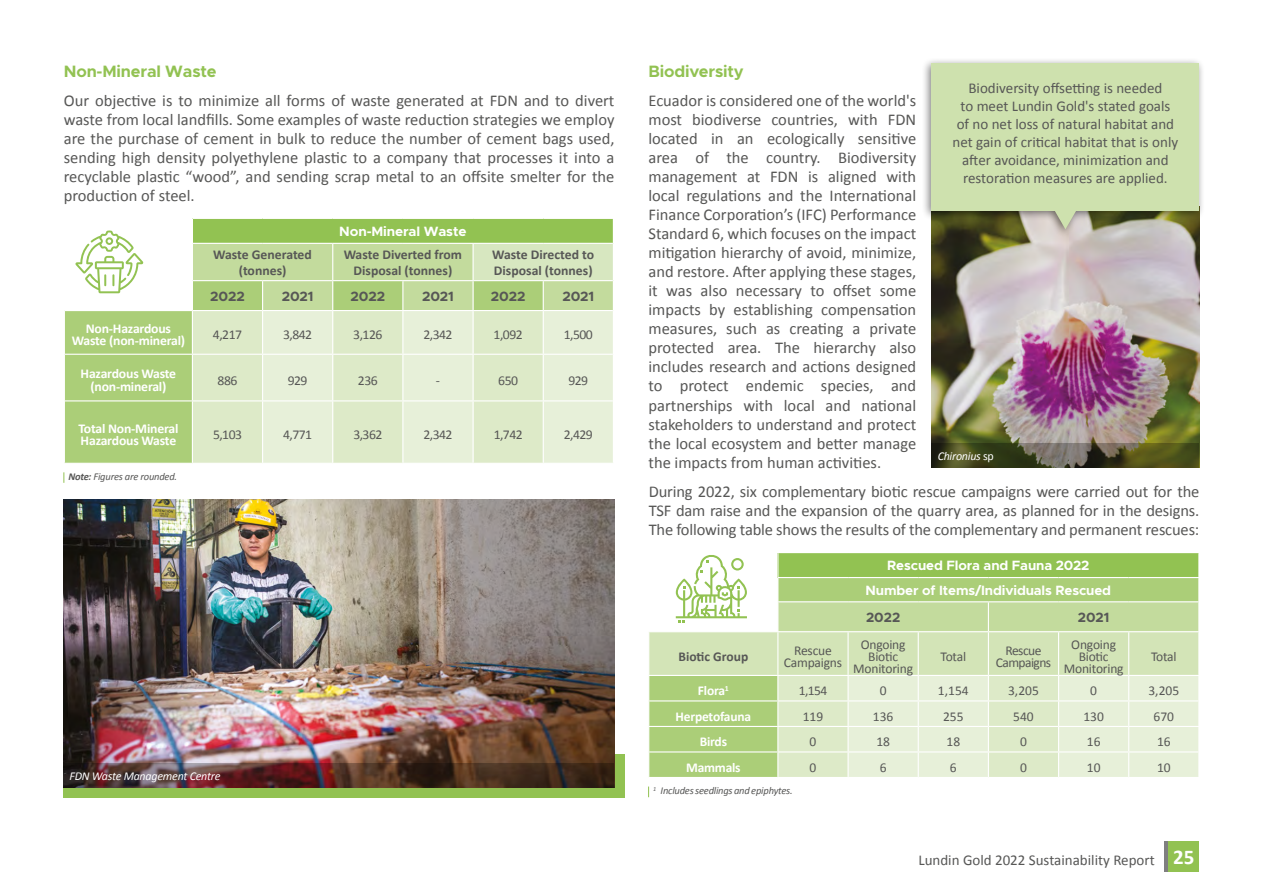
<style>
.page{position:relative;width:1263px;height:893px;background:#fff}
.page>*{position:absolute;margin:0;border:0;box-sizing:border-box;transform-origin:0 0}
.t1{font:16.5px/19px "Calibri";color:#575756;text-align:justify}
.t2{font:700 16.5px "Metropolis";letter-spacing:-.01em;color:#92c252}
.t3{font:15px/18px "Calibri";color:#575756;text-align:center}
.t4{font:13.5px/12px "Calibri";letter-spacing:-.015em;color:#575756;text-align:center}
.t5{font:700 13.5px/12px "Calibri";letter-spacing:-.015em;color:#fff;text-align:center}
.t6{font:700 13.5px/16.2px "Calibri";color:#575756;text-align:center}
.t7{font:700 13.5px/24.6px "Metropolis";letter-spacing:-.01em;color:#fff;text-align:center}
.t8{font:700 13.5px "Metropolis";letter-spacing:-.01em;color:#575756}
.t9{font:13.5px/12px "Calibri";letter-spacing:-.04em;color:#575756;text-align:center}
.t10{font:italic 12px "Calibri";letter-spacing:-.02em;color:#fff}
.t11{font:italic 10.5px "Calibri";letter-spacing:-.02em;color:#575756}
.s1{font-weight:700}
.s2{font-style:normal}
.s3{font-weight:700;font-size:21px;color:#fff}
</style>
<div class="page">
<img style="left:932px;top:239px;width:267px;height:204px">
<div style="left:1168px;top:841px;width:31px;height:31px;background:#92c252"></div>
<hr style="left:1164px;top:841px;width:3px;height:31px;background:#7f7f80">
<svg style="left:65px;top:293px;width:127px;height:170px;background:#b4d386"></svg>
<div style="left:193px;top:311px;width:69px;height:152px;background:#ddeac8"></div>
<svg style="left:263px;top:311px;width:350px;height:152px;background:#e3edd2"></svg>
<hr style="left:65px;top:310px;width:127px;height:1px;background:#fff">
<hr style="left:65px;top:354px;width:127px;height:1px;background:#fff">
<hr style="left:192px;top:354px;width:71px;height:1px;background:#fff">
<hr style="left:263px;top:354px;width:70px;height:1px;background:#fff">
<hr style="left:333px;top:354px;width:70px;height:1px;background:#fff">
<hr style="left:403px;top:354px;width:70px;height:1px;background:#fff">
<hr style="left:473px;top:354px;width:70px;height:1px;background:#fff">
<hr style="left:543px;top:354px;width:70px;height:1px;background:#fff">
<hr style="left:65px;top:400px;width:127px;height:1px;background:#fff">
<hr style="left:192px;top:400px;width:71px;height:1px;background:#fff">
<hr style="left:263px;top:400px;width:70px;height:1px;background:#fff">
<hr style="left:333px;top:400px;width:70px;height:1px;background:#fff">
<hr style="left:403px;top:400px;width:70px;height:1px;background:#fff">
<hr style="left:473px;top:400px;width:70px;height:1px;background:#fff">
<hr style="left:543px;top:400px;width:70px;height:1px;background:#fff">
<svg style="left:192px;top:219px;width:422px;height:92px;background:#b8d58d"></svg>
<hr style="left:613px;top:281px;width:1px;height:30px;background:#fff">
<hr style="left:332px;top:311px;width:1px;height:43px;background:#fff">
<hr style="left:402px;top:311px;width:1px;height:43px;background:#fff">
<hr style="left:472px;top:311px;width:2px;height:43px;background:#fff">
<hr style="left:543px;top:311px;width:1px;height:43px;background:#fff">
<hr style="left:332px;top:355px;width:1px;height:45px;background:#fff">
<hr style="left:402px;top:355px;width:1px;height:45px;background:#fff">
<hr style="left:472px;top:355px;width:2px;height:45px;background:#fff">
<hr style="left:543px;top:355px;width:1px;height:45px;background:#fff">
<hr style="left:332px;top:401px;width:1px;height:62px;background:#fff">
<hr style="left:402px;top:401px;width:1px;height:62px;background:#fff">
<hr style="left:472px;top:401px;width:2px;height:62px;background:#fff">
<hr style="left:543px;top:401px;width:1px;height:62px;background:#fff">
<div style="left:63px;top:755px;width:562px;height:43px;background:#92c252"></div>
<img style="left:63px;top:500px;width:551px;height:263px">
<svg style="left:75px;top:230px;width:68px;height:63px"></svg>
<div style="left:921px;top:58px;width:284px;height:181px;background:#000;opacity:.5"></div>
<div style="left:932px;top:64px;width:267px;height:147px;background:#cee1ae"></div>
<svg style="left:1055px;top:211px;width:21px;height:18px"></svg>
<svg style="left:648px;top:553px;width:551px;height:224px;background:#cee2b1"></svg>
<img style="left:63px;top:763px;width:551px;height:24px">
<svg style="left:932px;top:443px;width:267px;height:24px;background:#4f502e"></svg>
<p class="t2" style="left:64px;top:61px;width:154px">Non-Mineral Waste</p>
<p class="t1" style="left:64px;top:91px;width:552px">Our objective is to minimize all forms of waste generated at FDN and to divert waste from local landfills. Some examples of waste reduction strategies we employ are the purchase of cement in bulk to reduce the number of cement bags used, sending high density polyethylene plastic to a company that processes it into a recyclable plastic “wood”, and sending scrap metal to an offsite smelter for the production of steel.</p>
<p class="t7" style="left:339px;top:219px;width:129px">Non-Mineral Waste</p>
<p class="t6" style="left:213px;top:246px;width:100px">Waste Generated (tonnes)</p>
<p class="t6" style="left:344px;top:246px;width:120px">Waste Diverted from<br>Disposal (tonnes)</p>
<p class="t6" style="left:492px;top:246px;width:104px;text-align:left">Waste Directed to<br>Disposal (tonnes)</p>
<p class="t8" style="left:210px;top:288px;width:36px">2022</p>
<p class="t8" style="left:282px;top:288px;width:33px">2021</p>
<p class="t8" style="left:351px;top:288px;width:36px">2022</p>
<p class="t8" style="left:422px;top:288px;width:33px">2021</p>
<p class="t8" style="left:491px;top:288px;width:36px">2022</p>
<p class="t8" style="left:562px;top:288px;width:33px">2021</p>
<p class="t5" style="left:72px;top:323px;width:115px">Non-Hazardous<br>Waste (non-mineral)</p>
<p class="t4" style="left:213px;top:329px;width:31px">4,217</p>
<p class="t4" style="left:283px;top:329px;width:31px">3,842</p>
<p class="t4" style="left:353px;top:329px;width:31px">3,126</p>
<p class="t4" style="left:423px;top:329px;width:31px">2,342</p>
<p class="t4" style="left:494px;top:329px;width:31px">1,092</p>
<p class="t4" style="left:564px;top:329px;width:31px">1,500</p>
<p class="t5" style="left:81px;top:368px;width:97px">Hazardous Waste (non-mineral)</p>
<p class="t4" style="left:218px;top:374px;width:21px">886</p>
<p class="t4" style="left:288px;top:374px;width:21px">929</p>
<p class="t4" style="left:358px;top:374px;width:21px">236</p>
<p class="t4" style="left:436px;top:374px;width:6px">-</p>
<p class="t4" style="left:498px;top:374px;width:21px">650</p>
<p class="t4" style="left:568px;top:374px;width:21px">929</p>
<p class="t5" style="left:78px;top:423px;width:101px;text-align:left">Total Non-Mineral<br>Hazardous Waste</p>
<p class="t4" style="left:213px;top:429px;width:31px">5,103</p>
<p class="t4" style="left:283px;top:429px;width:31px">4,771</p>
<p class="t4" style="left:353px;top:429px;width:31px">3,362</p>
<p class="t4" style="left:423px;top:429px;width:31px">2,342</p>
<p class="t4" style="left:494px;top:429px;width:31px">1,742</p>
<p class="t4" style="left:564px;top:429px;width:31px">2,429</p>
<p class="t11" style="left:68px;top:470px;width:110px"><span class="s1">Note:</span> Figures are rounded.</p>
<p class="t10" style="left:70px;top:767px;width:152px">FDN Waste Management Centre</p>
<p class="t2" style="left:648px;top:61px;width:97px">Biodiversity</p>
<p class="t1" style="left:648px;top:91px;width:269px">Ecuador is considered one of the world's most biodiverse countries, with FDN located in an ecologically sensitive area of the country. Biodiversity management at FDN is aligned with local regulations and the International Finance Corporation’s (IFC) Performance Standard 6, which focuses on the impact mitigation hierarchy of avoid, minimize, and restore. After applying these stages, it was also necessary to offset some impacts by establishing compensation measures, such as creating a private protected area. The hierarchy also includes research and actions designed to protect endemic species, and partnerships with local and national stakeholders to understand and protect the local ecosystem and better manage the impacts from human activities.</p>
<p class="t3" style="left:953px;top:79px;width:227px">Biodiversity offsetting is needed<br>to meet Lundin Gold's stated goals of no net loss of natural habitat and net gain of critical habitat that is only after avoidance, minimization and restoration measures are applied.</p>
<p class="t10" style="left:938px;top:447px;width:58px">Chironius <span class="s2">sp</span></p>
<p class="t1" style="left:649px;top:482px;width:552px">During 2022, six complementary biotic rescue campaigns were carried out for the TSF dam raise and the expansion of the quarry area, as planned for in the designs.<br>The following table shows the results of the complementary and permanent rescues:</p>
<p class="t7" style="left:866px;top:553px;width:247px">Rescued Flora and Fauna 2022<br>Number of Items/Individuals Rescued</p>
<p class="t8" style="left:866px;top:609px;width:36px">2022</p>
<p class="t8" style="left:1078px;top:609px;width:33px">2021</p>
<p class="t6" style="left:678px;top:648px;width:71px">Biotic Group</p>
<p class="t4" style="left:784px;top:644px;width:60px">Rescue<br>Campaigns</p>
<p class="t4" style="left:853px;top:638px;width:61px">Ongoing<br>Biotic<br>Monitoring</p>
<p class="t4" style="left:940px;top:650px;width:27px">Total</p>
<p class="t9" style="left:996px;top:644px;width:57px">Rescue<br>Campaigns</p>
<p class="t4" style="left:1064px;top:638px;width:61px">Ongoing<br>Biotic<br>Monitoring</p>
<p class="t4" style="left:1151px;top:650px;width:27px">Total</p>
<p class="t5" style="left:698px;top:685px;width:32px">Flora<sup>1</sup></p>
<p class="t4" style="left:799px;top:685px;width:30px">1,154</p>
<p class="t4" style="left:880px;top:685px;width:8px">0</p>
<p class="t4" style="left:938px;top:685px;width:32px">1,154</p>
<p class="t4" style="left:1008px;top:685px;width:32px">3,205</p>
<p class="t4" style="left:1090px;top:685px;width:8px">0</p>
<p class="t4" style="left:1148px;top:685px;width:32px">3,205</p>
<p class="t5" style="left:676px;top:710px;width:77px">Herpetofauna</p>
<p class="t4" style="left:803px;top:710px;width:22px">119</p>
<p class="t4" style="left:873px;top:710px;width:22px">136</p>
<p class="t4" style="left:943px;top:710px;width:22px">255</p>
<p class="t4" style="left:1013px;top:710px;width:22px">540</p>
<p class="t4" style="left:1083px;top:710px;width:22px">130</p>
<p class="t4" style="left:1153px;top:710px;width:22px">670</p>
<p class="t5" style="left:700px;top:736px;width:29px">Birds</p>
<p class="t4" style="left:810px;top:736px;width:8px">0</p>
<p class="t4" style="left:876px;top:736px;width:15px">18</p>
<p class="t4" style="left:946px;top:736px;width:15px">18</p>
<p class="t4" style="left:1020px;top:736px;width:8px">0</p>
<p class="t4" style="left:1087px;top:736px;width:15px">16</p>
<p class="t4" style="left:1157px;top:736px;width:15px">16</p>
<p class="t5" style="left:686px;top:761px;width:56px">Mammals</p>
<p class="t4" style="left:810px;top:761px;width:8px">0</p>
<p class="t4" style="left:880px;top:761px;width:8px">6</p>
<p class="t4" style="left:950px;top:761px;width:8px">6</p>
<p class="t4" style="left:1020px;top:761px;width:8px">0</p>
<p class="t4" style="left:1087px;top:761px;width:15px">10</p>
<p class="t4" style="left:1157px;top:761px;width:15px">10</p>
<p class="t11" style="left:653px;top:784px;width:141px"><sup>1</sup> Includes seedlings and epiphytes.</p>
<p class="t3" style="left:918px;top:851px;width:278px">Lundin Gold 2022 Sustainability Report <span class="s3">25</span></p>
</div>
